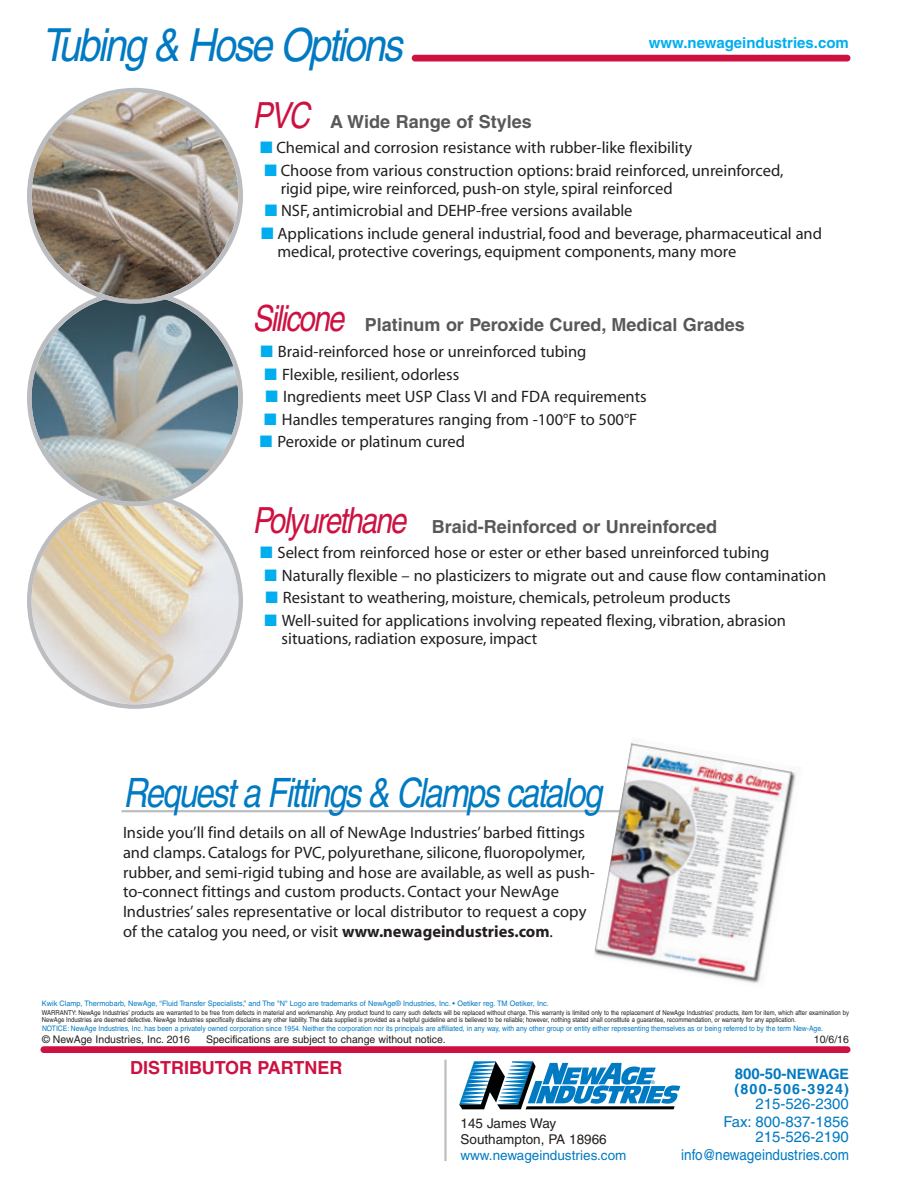
<style>
.page{position:relative;width:918px;height:1188px;background:#fff}
.page>*{position:absolute;margin:0;border:0;box-sizing:border-box;transform-origin:0 0}
.t1{font:italic 45.6px "Helvetica";color:#007ac2;scale:.86 1}
.t2{font:italic 40.5px "Helvetica";color:#007ac2;scale:.82 1}
.t3{font:700 18px "Helvetica";color:#57585a}
.t4{font:700 18px "Helvetica";color:#cd1141}
.t5{font:16.5px/19.8px "Myriad";color:#231f20}
.t6{font:15px/18px "Helvetica";color:#007ac2;text-align:right}
.t7{font:700 15px "Helvetica";color:#00aeef}
.t8{font:700 15px "Helvetica";color:#007ac2}
.t9{font:700 14.25px "Helvetica";letter-spacing:.09em;color:#007ac2}
.t10{font:13.5px/15.8px "Helvetica";color:#231f20}
.t11{font:13.5px "Helvetica";color:#007ac2}
.t12{font:10.5px "Helvetica";color:#231f20}
.t13{font:7.5px "Helvetica";color:#007ac2;scale:.91 1}
.t14{font:7.5px "Helvetica";color:#007ac2}
.t15{font:6.75px/7.5px "Helvetica";color:#231f20;scale:.88 1}
.t16{font:5.1px "Helvetica";color:#007ac2}
.s1{font-weight:400;font-style:italic;font-size:36px;color:#cd1141}
.s2{color:#00aeef}
.s3{font-weight:700}
.s4{font-size:14.25px}
</style>
<div class="page">
<svg style="left:27px;top:506px;width:216px;height:203px"></svg>
<svg style="left:27px;top:304px;width:216px;height:202px"></svg>
<svg style="left:27px;top:88px;width:216px;height:216px"></svg>
<hr style="left:444px;top:1060px;width:3px;height:101px;background:#bcbdc0">
<svg style="left:459px;top:1061px;width:221px;height:48px"></svg>
<div style="left:40px;top:1046px;width:810px;height:7px;background:#cd1141;border-radius:3px"></div>
<div style="left:412px;top:55px;width:438px;height:7px;background:#cd1141;border-radius:3px"></div>
<hr style="left:122px;top:810px;width:513px;height:2px;background:#bcbdc0">
<img style="left:593px;top:742px;width:203px;height:241px">
<h1 class="t1" style="left:42px;top:28px;width:430px">Tubing &amp; Hose Options</h1>
<p class="t3" style="left:252px;top:115px;width:281px"><span class="s1">PVC</span> A Wide Range of Styles</p>
<p class="t7" style="left:649px;top:37px;width:202px">www.newageindustries.com</p>
<p class="t5" style="left:260px;top:139px;width:434px"><span class="s2">■</span> Chemical and corrosion resistance with rubber-like flexibility</p>
<p class="t5" style="left:281px;top:163px;width:504px;line-height:18px;text-indent:-16px"><span class="s2">■</span> Choose from various construction options: braid reinforced, unreinforced, rigid pipe, wire reinforced, push-on style, spiral reinforced</p>
<p class="t5" style="left:265px;top:202px;width:369px"><span class="s2">■</span> NSF, antimicrobial and DEHP-free versions available</p>
<p class="t5" style="left:277px;top:226px;width:546px;line-height:18px;text-indent:-16px"><span class="s2">■</span> Applications include general industrial, food and beverage, pharmaceutical and medical, protective coverings, equipment components, many more</p>
<p class="t3" style="left:252px;top:318px;width:494px"><span class="s1">Silicone</span> Platinum or Peroxide Cured, Medical Grades</p>
<p class="t5" style="left:260px;top:343px;width:328px"><span class="s2">■</span> Braid-reinforced hose or unreinforced tubing</p>
<p class="t5" style="left:265px;top:366px;width:196px"><span class="s2">■</span> Flexible, resilient, odorless</p>
<p class="t5" style="left:265px;top:388px;width:383px"><span class="s2">■</span> Ingredients meet USP Class VI and FDA requirements</p>
<p class="t5" style="left:264px;top:411px;width:374px"><span class="s2">■</span> Handles temperatures ranging from -100°F to 500°F</p>
<p class="t5" style="left:260px;top:433px;width:207px"><span class="s2">■</span> Peroxide or platinum cured</p>
<p class="t3" style="left:252px;top:520px;width:466px"><span class="s1">Polyurethane</span> Braid-Reinforced or Unreinforced</p>
<p class="t5" style="left:260px;top:544px;width:511px"><span class="s2">■</span> Select from reinforced hose or ester or ether based unreinforced tubing</p>
<p class="t5" style="left:264px;top:567px;width:563px"><span class="s2">■</span> Naturally flexible – no plasticizers to migrate out and cause flow contamination</p>
<p class="t5" style="left:265px;top:589px;width:467px"><span class="s2">■</span> Resistant to weathering, moisture, chemicals, petroleum products</p>
<p class="t5" style="left:282px;top:613px;width:506px;line-height:18px;text-indent:-17px"><span class="s2">■</span> Well-suited for applications involving repeated flexing, vibration, abrasion situations, radiation exposure, impact</p>
<h2 class="t2" style="left:123px;top:778px;width:593px">Requesta Fittings&amp; Clampscatalog</h2>
<p class="t5" style="left:123px;top:824px;width:473px">Inside you’ll find details on all of NewAge Industries’ barbed fittings and clamps. Catalogs for PVC, polyurethane, silicone, fluoropolymer, rubber, and semi-rigid tubing and hose are available, as well as push&shy;to-connect fittings and custom products. Contact your NewAge Industries’ sales representative or local distributor to request a copy of the catalog you need, or visit <span class="s3">www.newageindustries.com</span>.</p>
<p class="t14" style="left:42px;top:1000px;width:508px">Kwik Clamp, Thermobarb, NewAge, “Fluid Transfer Specialists,” and The "N" Logo are trademarks of NewAge® Industries, Inc. • Oetiker reg. TM Oetiker, Inc.</p>
<p class="t13" style="left:42px;top:1026px;width:860px">NOTICE: NewAge Industries, Inc. has been a privately owned corporation since 1954. Neither the corporation nor its principals are affiliated, in any way, with any other group or entity either representing themselves as or being referred to by the term New-Age.</p>
<p class="t15" style="left:42px;top:1009px;width:919px">WARRANTY: NewAge Industries’ products are warranted to be free from defects in material and workmanship. Any product found to carry such defects will be replaced without charge. This warranty is limited only to the replacement of NewAge Industries' products, item for item, which after examination by<br>NewAge Industries are deemed defective. NewAge Industries specifically disclaims any other liability. The data supplied is provided as a helpful guideline and is believed to be reliable; however, nothing stated shall constitute a guarantee, recommendation, or warranty for any application.</p>
<p class="t12" style="left:42px;top:1035px;width:150px">© NewAge Industries, Inc. 2016</p>
<p class="t12" style="left:206px;top:1035px;width:241px">Specifications are subject to change without notice.</p>
<p class="t12" style="left:814px;top:1035px;width:37px">10/6/16</p>
<p class="t4" style="left:130px;top:1061px;width:214px">DISTRIBUTOR PARTNER</p>
<p class="t8" style="left:735px;top:1068px;width:116px">800-50-<span class="s4">NEWAGE</span></p>
<p class="t9" style="left:734px;top:1084px;width:116px">(800-506-3924)</p>
<p class="t6" style="left:723px;top:1096px;width:127px">215-526-2300<br>Fax: 800-837-1856</p>
<p class="t6" style="left:681px;top:1129px;width:169px">215-526-2190 info@newageindustries.com</p>
<p class="t16" style="left:651px;top:1081px;width:5px">®</p>
<p class="t10" style="left:460px;top:1117px;width:148px">145 James Way<br>Southampton, PA 18966</p>
<p class="t11" style="left:460px;top:1150px;width:167px">www.newageindustries.com</p>
</div>
